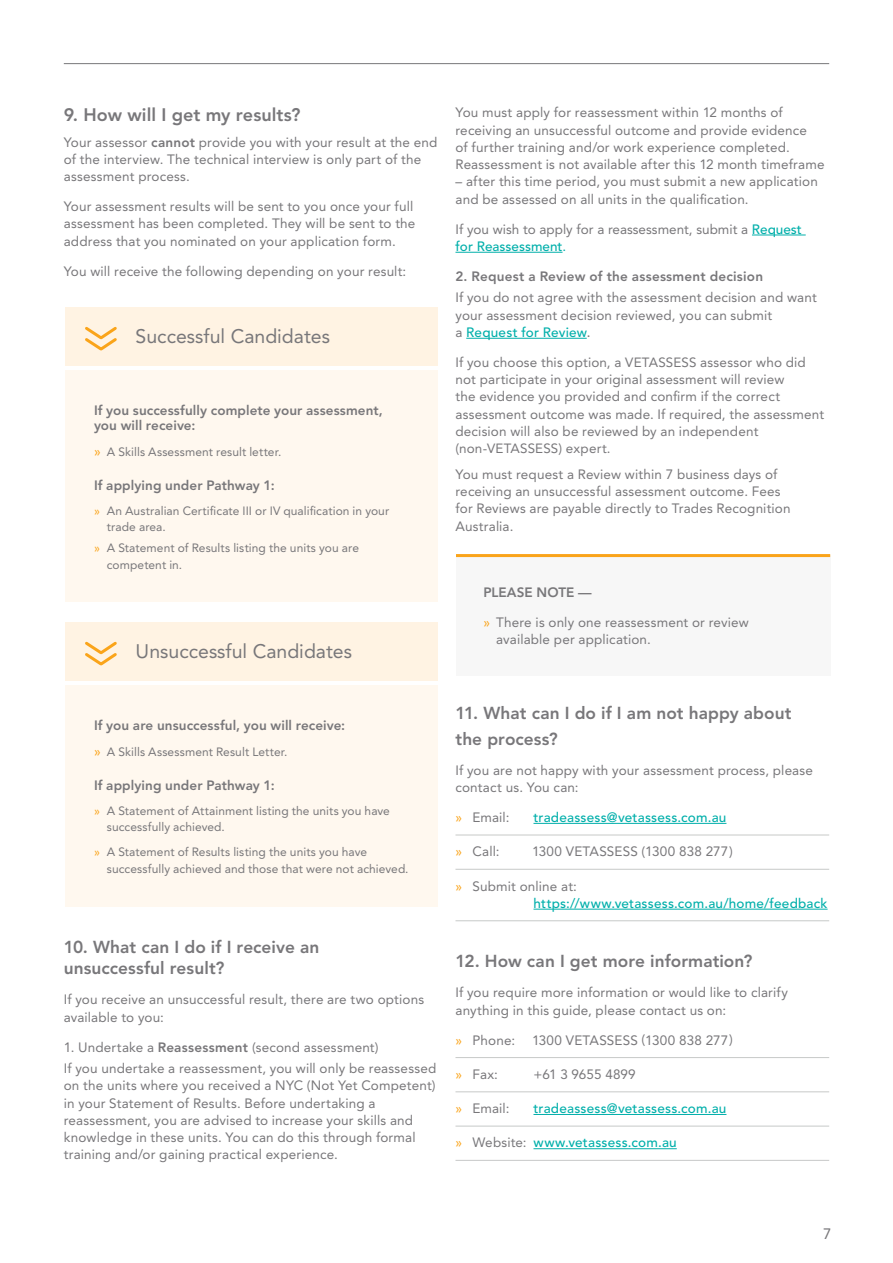
<style>
.page{position:relative;width:893px;height:1263px;background:#fff}
.page>*{position:absolute;margin:0;border:0;box-sizing:border-box;transform-origin:0 0}
.t1{font:19.5px "Avenir LT Std";color:#78777a}
.t2{font:800 18px "Avenir LT Std";color:#78777a}
.t3{font:800 17.25px/21px "Avenir LT Std";letter-spacing:.005em;color:#78777a}
.t4{font:15px "Avenir LT Std";color:#78777a}
.t5{font:13.5px/17.2px "Avenir LT Std";letter-spacing:.01em;color:#78777a}
.t6{font:800 13.5px/15px "Avenir LT Std";letter-spacing:.005em;color:#78777a}
.t7{font:500 13.5px/17.2px "Avenir LT Std";letter-spacing:.015em;color:#00afaa}
.t8{font:12px/16.5px "Avenir LT Std";letter-spacing:.005em;color:#78777a}
.s1{font-weight:800}
.s2{font-size:13.5px;color:#faa41a}
.s3{color:#faa41a}
.s4{font-weight:500;color:#00afaa}
.s5{color:#00afaa}
.s6{font-weight:500}
.s7{font-size:13.35px}
.s8{font-weight:400;color:#faa41a}
.s9{font-weight:400;color:#78777a}
</style>
<div class="page">
<hr style="left:64px;top:63px;width:765px;height:1px;background:#78777a">
<div style="left:65px;top:307px;width:372px;height:59px;background:#fff3e3"></div>
<svg style="left:85px;top:326px;width:32px;height:25px"></svg>
<div style="left:65px;top:370px;width:372px;height:232px;background:#fff8ef"></div>
<div style="left:65px;top:622px;width:372px;height:59px;background:#fff3e3"></div>
<svg style="left:85px;top:641px;width:32px;height:25px"></svg>
<div style="left:65px;top:685px;width:372px;height:221px;background:#fff8ef"></div>
<hr style="left:752px;top:235px;width:54px;height:1px;background:#00afaa">
<hr style="left:455px;top:252px;width:107px;height:1px;background:#00afaa">
<hr style="left:466px;top:338px;width:121px;height:1px;background:#00afaa">
<hr style="left:455px;top:835px;width:374px;height:1px;background:#c7c9c8">
<hr style="left:533px;top:823px;width:193px;height:1px;background:#00afaa">
<hr style="left:455px;top:869px;width:374px;height:1px;background:#c7c9c8">
<hr style="left:455px;top:920px;width:374px;height:1px;background:#c7c9c8">
<hr style="left:533px;top:909px;width:295px;height:1px;background:#00afaa">
<hr style="left:455px;top:1057px;width:374px;height:1px;background:#c7c9c8">
<hr style="left:455px;top:1091px;width:374px;height:1px;background:#c7c9c8">
<hr style="left:455px;top:1126px;width:374px;height:1px;background:#c7c9c8">
<hr style="left:533px;top:1114px;width:193px;height:1px;background:#00afaa">
<hr style="left:455px;top:1160px;width:374px;height:1px;background:#c7c9c8">
<hr style="left:533px;top:1148px;width:144px;height:1px;background:#00afaa">
<div style="left:456px;top:555px;width:374px;height:121px;background:#f7f7f7"></div>
<hr style="left:456px;top:554px;width:374px;height:3px;background:#faa41a">
<h2 class="t2" style="left:64px;top:104px;width:238px">9. How will I get my results?</h2>
<p class="t5" style="left:64px;top:133px;width:375px">Your assessor <span class="s1">cannot</span> provide you with your result at the end of the interview. The technical interview is only part of the assessment process.</p>
<p class="t5" style="left:64px;top:198px;width:353px">Your assessment results will be sent to you once your full assessment has been completed. They will be sent to the address that you nominated on your application form.</p>
<p class="t5" style="left:64px;top:262px;width:344px">You will receive the following depending on your result:</p>
<h1 class="t1" style="left:136px;top:325px;width:196px">Successful Candidates</h1>
<p class="t6" style="left:94px;top:403px;width:290px">If you successfully complete your assessment, you will receive:</p>
<p class="t8" style="left:94px;top:443px;width:189px"><span class="s2">»</span> A Skills Assessment result letter.</p>
<p class="t6" style="left:94px;top:478px;width:182px">If applying under Pathway 1:</p>
<p class="t8" style="left:107px;top:502px;width:284px;text-indent:-13px"><span class="s3">»</span> An Australian Certificate III or IV qualification in your trade area.</p>
<p class="t8" style="left:107px;top:540px;width:254px;text-indent:-13px"><span class="s3">»</span> A Statement of Results listing the units you are competent in.</p>
<h1 class="t1" style="left:136px;top:640px;width:218px">Unsuccessful Candidates</h1>
<p class="t5" style="left:455px;top:104px;width:371px">You must apply for reassessment within 12 months of receiving an unsuccessful outcome and provide evidence<br>of further training and/or work experience completed.<br>Reassessment is not available after this 12 month timeframe</p>
<p class="t5" style="left:455px;top:173px;width:364px">– after this time period, you must submit a new application and be assessed on all units in the qualification.</p>
<p class="t5" style="left:455px;top:220px;width:348px">If you wish to apply for a reassessment, submit a <span class="s4">Request for Reassessment</span><span class="s5">.</span></p>
<p class="t6" style="left:455px;top:269px;width:309px">2. Request a Review of the assessment decision</p>
<p class="t5" style="left:455px;top:289px;width:363px">If you do not agree with the assessment decision and want your assessment decision reviewed, you can submit<br>a <span class="s4">Request for Review</span><span class="s6">.</span></p>
<p class="t5" style="left:455px;top:354px;width:370px">If you choose this option, a <span class="s7">VETASSESS</span> assessor who did not participate in your original assessment will review<br>the evidence you provided and confirm if the correct assessment outcome was made. If required, the assessment decision will also be reviewed by an independent (non-<span class="s7">VETASSESS</span>) expert.</p>
<p class="t5" style="left:455px;top:466px;width:337px">You must request a Review within 7 business days of receiving an unsuccessful assessment outcome. Fees for Reviews are payable directly to Trades Recognition Australia.</p>
<p class="t6" style="left:483px;top:584px;width:110px">PLEASE NOTE —</p>
<p class="t5" style="left:496px;top:613px;width:254px;text-indent:-13px"><span class="s3">»</span> There is only one reassessment or review available per application.</p>
<p class="t6" style="left:94px;top:718px;width:253px">If you are unsuccessful, you will receive:</p>
<p class="t8" style="left:94px;top:743px;width:195px"><span class="s2">»</span> A Skills Assessment Result Letter.</p>
<p class="t6" style="left:94px;top:778px;width:182px">If applying under Pathway 1:</p>
<p class="t8" style="left:107px;top:802px;width:285px;text-indent:-13px"><span class="s3">»</span> A Statement of Attainment listing the units you have successfully achieved.</p>
<p class="t8" style="left:107px;top:844px;width:303px;text-indent:-13px"><span class="s3">»</span> A Statement of Results listing the units you have successfully achieved and those that were not achieved.</p>
<p class="t3" style="left:64px;top:937px;width:257px">10. What can I do if I receive an unsuccessful result?</p>
<p class="t5" style="left:64px;top:991px;width:362px">If you receive an unsuccessful result, there are two options available to you:</p>
<p class="t5" style="left:64px;top:1036px;width:374px;line-height:21.5px">1. Undertake a <span class="s1">Reassessment</span> (second assessment)<br>If you undertake a reassessment, you will only be reassessed</p>
<p class="t5" style="left:64px;top:1077px;width:373px">on the units where you received a NYC (Not Yet Competent) in your Statement of Results. Before undertaking a reassessment, you are advised to increase your skills and knowledge in these units. You can do this through formal training and/or gaining practical experience.</p>
<p class="t3" style="left:455px;top:700px;width:337px;line-height:25.5px">11. What can I do if I am not happy about the process?</p>
<p class="t5" style="left:455px;top:761px;width:359px">If you are not happy with your assessment process, please contact us. You can:</p>
<p class="t5" style="left:455px;top:809px;width:55px"><span class="s3">»</span> Email:</p>
<p class="t7" style="left:533px;top:809px;width:194px">tradeassess@vetassess.com.au</p>
<p class="t5" style="left:455px;top:843px;width:46px"><span class="s3">»</span> Call:</p>
<p class="t5" style="left:532px;top:843px;width:202px">1300 VETASSESS (1300 838 277)</p>
<p class="t7" style="left:533px;top:877px;width:296px;text-indent:-78px"><span class="s8">»</span> <span class="s9">Submit online at: </span>https://www.vetassess.com.au/home/feedback</p>
<p class="t3" style="left:455px;top:951px;width:298px">12. How can I get more information?</p>
<p class="t5" style="left:455px;top:984px;width:334px">If you require more information or would like to clarify anything in this guide, please contact us on:</p>
<p class="t5" style="left:455px;top:1031px;width:61px"><span class="s3">»</span> Phone:</p>
<p class="t5" style="left:532px;top:1031px;width:202px">1300 VETASSESS (1300 838 277)</p>
<p class="t5" style="left:455px;top:1066px;width:44px"><span class="s3">»</span> Fax:</p>
<p class="t5" style="left:533px;top:1066px;width:104px">+61 3 9655 4899</p>
<p class="t5" style="left:455px;top:1100px;width:55px"><span class="s3">»</span> Email:</p>
<p class="t7" style="left:533px;top:1100px;width:194px">tradeassess@vetassess.com.au</p>
<p class="t7" style="left:455px;top:1134px;width:223px"><span class="s8">»</span> <span class="s9">Website:</span> www.vetassess.com.au</p>
<p class="t4" style="left:823px;top:1225px;width:10px">7</p>
</div>
